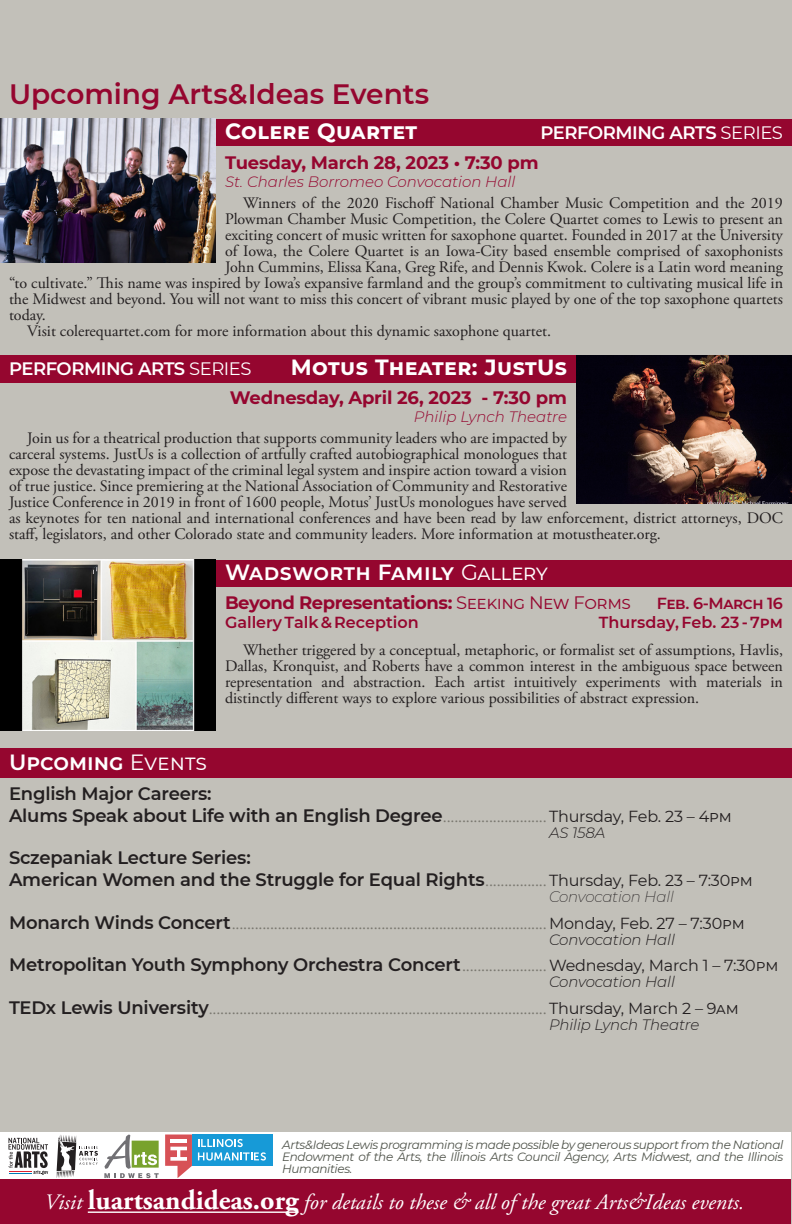
<style>
.page{position:relative;width:792px;height:1224px;background:#c2c0b9}
.page>*{position:absolute;margin:0;border:0;box-sizing:border-box;transform-origin:0 0}
.Back_Page_Header{font:600 28px "Montserrat";color:#95062f}
.t1{font:italic 22px "Adobe Garamond Pro";color:#fff}
.Art_Theatre_Header{font:600 22px "Montserrat";letter-spacing:.045em;color:#fff}
.PAS_Header_LEFT{font:700 22px "Montserrat";letter-spacing:.02em;color:#fff}
.PAS_Header{font:600 22px "Montserrat";color:#fff}
.PAS_Header-2{font:700 22px "Montserrat";letter-spacing:.02em;color:#fff}
.Event{font:600 18px "Montserrat";letter-spacing:-.01em;color:#231f20}
.Art_show_title___dat{font:700 18px "Montserrat";letter-spacing:-.025em;color:#95062f}
.PAS_Dates{font:700 18px "Montserrat";letter-spacing:-.01em;color:#95062f}
.PAS_Header-3{font:600 18px "Montserrat";letter-spacing:-.025em;color:#fff}
.PAS_Header_LEFT-2{font:600 18px "Montserrat";letter-spacing:-.025em;color:#fff}
.PAS_description{font:16px/16px "Adobe Garamond Pro";color:#231f20;text-align:justify}
.Event-2{font:16px "Adobe Garamond Pro";color:#79776f}
.ART_Talk_Details{font:600 16px "Montserrat";color:#95062f}
.Art_show_title___dat-2{font:600 16px "Montserrat";letter-spacing:-.025em;color:#95062f}
.Event_Location{font:italic 300 15px "Montserrat";letter-spacing:-.01em;color:#231f20}
.PAS_Location{font:italic 300 15px "Montserrat";color:#95062f}
.Event_Location-2{font:italic 200 15px "Montserrat";letter-spacing:-.01em;color:#231f20}
.ART_Description_Ital{font:italic 12px/12px "Montserrat";letter-spacing:-.03em;color:#4f534a;text-align:justify}
.s1{font-weight:400}
.s2{font-family:"Adobe Garamond Pro";font-weight:400;font-size:16px;color:#79776f}
.s3{font-weight:400;font-size:16px}
.s4{font-family:"Montserrat";font-weight:600;font-size:18px;color:#231f20}
.s5{font-family:"Montserrat";color:#231f20}
.s6{font-weight:700;font-style:normal;font-size:28px}
</style>
<div class="page">
<div style="left:20px;top:560px;width:772px;height:27px;background:#95062f"></div>
<img style="left:0;top:560px;width:216px;height:171px">
<div style="left:0;top:749px;width:792px;height:29px;background:#95062f"></div>
<div style="left:0;top:1132px;width:790px;height:48px;background:#fff"></div>
<div style="left:0;top:1179px;width:790px;height:45px;background:#95062f"></div>
<hr style="left:88px;top:1211px;width:210px;height:2px;background:#fff">
<svg style="left:104px;top:1135px;width:55px;height:43px"></svg>
<svg style="left:57px;top:1135px;width:41px;height:43px"></svg>
<svg style="left:165px;top:1135px;width:27px;height:43px"></svg>
<hr style="left:170px;top:1139px;width:17px;height:4px;background:#fff">
<div style="left:192px;top:1135px;width:80px;height:31px;background:#179ad7"></div>
<svg style="left:198px;top:1139px;width:68px;height:22px"></svg>
<svg style="left:8px;top:1138px;width:40px;height:37px"></svg>
<div style="left:0;top:119px;width:792px;height:27px;background:#95062f"></div>
<img style="left:0;top:119px;width:216px;height:144px">
<div style="left:0;top:355px;width:792px;height:27px;background:#95062f"></div>
<img style="left:576px;top:355px;width:216px;height:149px">
<p class="Back_Page_Header" style="left:9px;top:74px;width:422px">Upcoming Arts&amp;Ideas Events</p>
<p class="PAS_Header-2" style="left:225px;top:115px;width:194px">Colere Quartet</p>
<p class="PAS_Header-3" style="left:540px;top:120px;width:244px">PERFORMING ARTS <span class="s1">SERIES</span></p>
<p class="PAS_Dates" style="left:225px;top:150px;width:315px">Tuesday, March 28, 2023 • 7:30 pm</p>
<p class="PAS_Location" style="left:225px;top:172px;width:292px">St. Charles Borromeo Convocation Hall</p>
<p class="PAS_description" style="left:243px;top:195px;width:541px">Winners of the 2020 Fischoff National Chamber Music Competition and the 2019</p>
<p class="PAS_description" style="left:225px;top:211px;width:560px">Plowman Chamber Music Competition, the Colere Quartet comes to Lewis to present an</p>
<p class="PAS_description" style="left:225px;top:227px;width:559px">exciting concert of music written for saxophone quartet. Founded in 2017 at the University</p>
<p class="PAS_description" style="left:225px;top:243px;width:560px">of Iowa, the Colere Quartet is an Iowa-City based ensemble comprised of saxophonists</p>
<p class="PAS_description" style="left:225px;top:259px;width:560px">John Cummins, Elissa Kana, Greg Rife, and Dennis Kwok. Colere is a Latin word meaning</p>
<p class="PAS_description" style="left:9px;top:275px;width:776px">“to cultivate.” This name was inspired by Iowa’s expansive farmland and the group’s commitment to cultivating musical life in</p>
<p class="PAS_description" style="left:9px;top:291px;width:775px">the Midwest and beyond. You will not want to miss this concert of vibrant music played by one of the top saxophone quartets</p>
<p class="PAS_description" style="left:9px;top:307px;width:38px">today.</p>
<p class="PAS_description" style="left:27px;top:323px;width:526px">Visit colerequartet.com for more information about this dynamic saxophone quartet.</p>
<p class="PAS_Header_LEFT-2" style="left:9px;top:356px;width:244px">PERFORMING ARTS <span class="s1">SERIES</span></p>
<p class="PAS_Header_LEFT" style="left:291px;top:352px;width:278px">Motus Theater: JustUs</p>
<p class="Art_show_title___dat" style="left:230px;top:385px;width:339px">Wednesday, April 26, 2023 - 7:30 pm</p>
<p class="PAS_Location" style="left:414px;top:407px;width:155px">Philip Lynch Theatre</p>
<p class="PAS_description" style="left:9px;top:430px;width:776px;text-align:left;text-indent:18px">Join us for a theatrical production that supports community leaders who are impacted by<br>carceral systems. JustUs is a collection of artfully crafted autobiographical monologues that<br>expose the devastating impact of the criminal legal system and inspire action toward a vision<br>of true justice. Since premiering at the National Association of Community and Restorative<br>Justice Conference in 2019 in front of 1600 people, Motus’ JustUs monologues have served<br>as keynotes for ten national and international conferences and have been read by law enforcement, district attorneys, DOC staff, legislators, and other Colorado state and community leaders. More information at motustheater.org.</p>
<p class="Art_Theatre_Header" style="left:225px;top:557px;width:324px">Wadsworth Family <span class="s1">Gallery</span></p>
<p class="Art_show_title___dat" style="left:225px;top:590px;width:408px">Beyond Representations: <span class="s1">Seeking New Forms</span></p>
<p class="Art_show_title___dat-2" style="left:657px;top:592px;width:128px">Feb. 6-March 16</p>
<p class="ART_Talk_Details" style="left:225px;top:611px;width:195px">Gallery Talk &amp; Reception</p>
<p class="ART_Talk_Details" style="left:599px;top:611px;width:186px">Thursday, Feb. 23 - 7pm</p>
<p class="PAS_description" style="left:225px;top:643px;width:560px;text-indent:18px">Whether triggered by a conceptual, metaphoric, or formalist set of assumptions, Havlis, Dallas, Kronquist, and Roberts have a common interest in the ambiguous space between representation and abstraction. Each artist intuitively experiments with materials in distinctly different ways to explore various possibilities of abstract expression.</p>
<p class="PAS_Header" style="left:9px;top:746px;width:200px">Upcoming <span class="s1">Events</span></p>
<p class="Event" style="left:9px;top:781px;width:204px">English Major Careers:</p>
<p class="Event" style="left:9px;top:803px;width:724px">Alums Speak about Life with an English Degree<span class="s2">...........................</span><span class="s3">Thursday, Feb. 23 – 4pm</span></p>
<p class="Event_Location" style="left:549px;top:822px;width:58px">AS 158A</p>
<p class="Event" style="left:9px;top:845px;width:243px">Sczepaniak Lecture Series:</p>
<p class="Event" style="left:9px;top:867px;width:745px">American Women and the Struggle for Equal Rights<span class="s2">................</span><span class="s3">Thursday, Feb. 23 – 7:30pm</span></p>
<p class="Event_Location-2" style="left:549px;top:887px;width:126px">Convocation Hall</p>
<p class="Event-2" style="left:9px;top:914px;width:737px"><span class="s4">Monarch Winds Concert</span>..................................................................................<span class="s5">Monday, Feb. 27 – 7:30pm</span></p>
<p class="Event_Location" style="left:549px;top:929px;width:127px">Convocation Hall</p>
<p class="Event" style="left:9px;top:952px;width:771px">Metropolitan Youth Symphony Orchestra Concert<span class="s2">......................</span><span class="s3">Wednesday, March 1 – 7:30pm</span></p>
<p class="Event_Location" style="left:549px;top:972px;width:127px">Convocation Hall</p>
<p class="Event-2" style="left:9px;top:999px;width:731px"><span class="s4">TEDx Lewis University</span>........................................................................................<span class="s5">Thursday, March 2 – 9am</span></p>
<p class="Event_Location" style="left:549px;top:1014px;width:152px">Philip Lynch Theatre</p>
<p class="ART_Description_Ital" style="left:282px;top:1139px;width:503px">Arts&amp;Ideas Lewis programming is made possible by generous support from the National Endowment of the Arts, the Illinois Arts Council Agency, Arts Midwest, and the Illinois Humanities.</p>
<p class="t1" style="left:45px;top:1189px;width:701px">Visit <span class="s6">luartsandideas.org</span> for details to these &amp; all of the great Arts&amp;Ideas events.</p>
</div>
